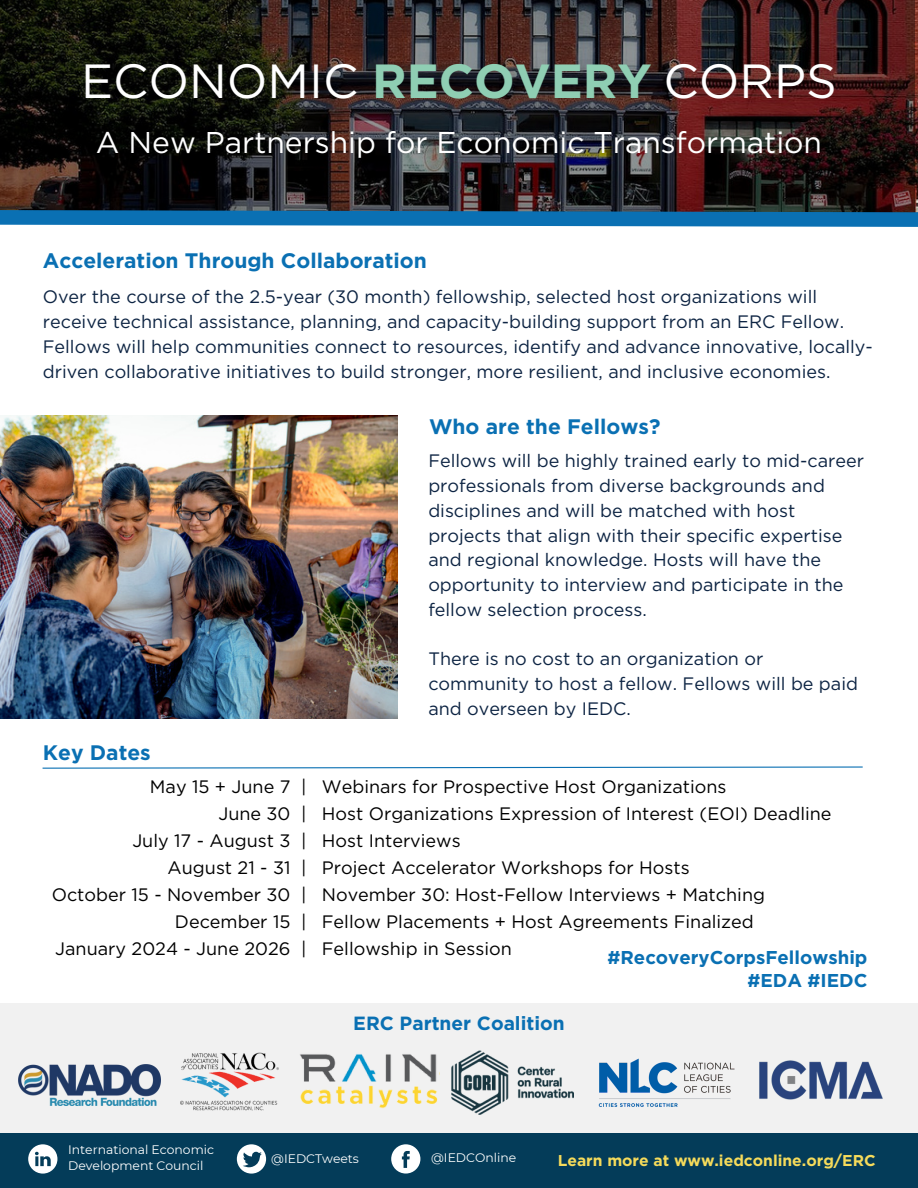
<style>
.page{position:relative;width:918px;height:1188px;background:#fff}
.page>*{position:absolute;margin:0;border:0;box-sizing:border-box;transform-origin:0 0}
.t1{font:47.85px "Gotham";color:#fff}
.t2{font:30px "Gotham";color:#fff}
.t3{font:700 21px "Gotham";color:#0a70b3}
.t4{font:700 19.05px "Gotham";color:#0a70b3}
.t5{font:700 18.6px/23px "Gotham";color:#0a70b3;text-align:right}
.t6{font:18px/24.8px "Gotham";color:#0d2443}
.t7{font:18px "Gotham";color:#000}
.t8{font:700 15.75px "Gotham";color:#f6db5b}
.t9{font:12.3px/15.3px "Montserrat";color:#fff}
.s1{font-weight:700;color:#8fceb3}
</style>
<div class="page">
<img style="left:0;top:416px;width:397px;height:302px">
<div style="left:0;top:1004px;width:918px;height:129px;background:#f1f1f1"></div>
<div style="left:0;top:1133px;width:918px;height:55px;background:#043c59"></div>
<svg style="left:391px;top:1144px;width:29px;height:30px"></svg>
<svg style="left:237px;top:1144px;width:29px;height:30px"></svg>
<svg style="left:28px;top:1144px;width:29px;height:30px"></svg>
<img style="left:180px;top:1052px;width:99px;height:59px">
<img style="left:452px;top:1051px;width:121px;height:64px">
<img style="left:19px;top:1064px;width:142px;height:42px">
<img style="left:598px;top:1058px;width:137px;height:49px">
<img style="left:759px;top:1060px;width:124px;height:40px">
<img style="left:300px;top:1054px;width:140px;height:54px">
<svg style="left:0;top:0;width:915px;height:203px;background:#2a1e1d"></svg>
<svg style="left:0;top:203px;width:918px;height:24px;background:#235f89"></svg>
<svg style="left:42px;top:766px;width:821px;height:3px"></svg>
<p class="t1" style="left:81px;top:60px;width:757px">ECONOMIC <span class="s1">RECOVERY</span> CORPS</p>
<p class="t2" style="left:96px;top:129px;width:728px">A New Partnership for Economic Transformation</p>
<p class="t3" style="left:43px;top:251px;width:386px">Acceleration Through Collaboration</p>
<p class="t6" style="left:43px;top:286px;width:832px">Over the course of the 2.5-year (30 month) fellowship, selected host organizations will receive technical assistance, planning, and capacity-building support from an ERC Fellow.<br>Fellows will help communities connect to resources, identify and advance innovative, locally&shy;driven collaborative initiatives to build stronger, more resilient, and inclusive economies.</p>
<p class="t3" style="left:43px;top:743px;width:110px">Key Dates</p>
<p class="t7" style="left:150px;top:778px;width:158px">May 15 + June 7 |</p>
<p class="t7" style="left:218px;top:805px;width:90px">June 30 |</p>
<p class="t7" style="left:132px;top:832px;width:176px">July 17 - August 3 |</p>
<p class="t7" style="left:168px;top:859px;width:141px">August 21 - 31 |</p>
<p class="t7" style="left:52px;top:886px;width:257px">October 15 - November 30 |</p>
<p class="t7" style="left:175px;top:913px;width:133px">December 15 |</p>
<p class="t7" style="left:55px;top:940px;width:253px">January 2024 - June 2026 |</p>
<p class="t3" style="left:429px;top:417px;width:233px">Who are the Fellows?</p>
<p class="t6" style="left:428px;top:450px;width:437px">Fellows will be highly trained early to mid-career professionals from diverse backgrounds and disciplines and will be matched with host projects that align with their specific expertise and regional knowledge. Hosts will have the opportunity to interview and participate in the fellow selection process.</p>
<p class="t6" style="left:428px;top:648px;width:431px">There is no cost to an organization or community to host a fellow. Fellows will be paid and overseen by IEDC.</p>
<p class="t7" style="left:322px;top:778px;width:406px">Webinars for Prospective Host Organizations</p>
<p class="t7" style="left:322px;top:805px;width:511px">Host Organizations Expression of Interest (EOI) Deadline</p>
<p class="t7" style="left:322px;top:832px;width:140px">Host Interviews</p>
<p class="t7" style="left:322px;top:859px;width:369px">Project Accelerator Workshops for Hosts</p>
<p class="t7" style="left:322px;top:886px;width:445px">November 30: Host-Fellow Interviews + Matching</p>
<p class="t7" style="left:322px;top:913px;width:434px">Fellow Placements + Host Agreements Finalized</p>
<p class="t7" style="left:322px;top:940px;width:191px">Fellowship in Session</p>
<p class="t5" style="left:608px;top:947px;width:261px">#RecoveryCorpsFellowship #EDA #IEDC</p>
<p class="t4" style="left:353px;top:1015px;width:213px">ERC Partner Coalition</p>
<p class="t9" style="left:68px;top:1142px;width:147px">International Economic<br>Development Council</p>
<p class="t9" style="left:271px;top:1151px;width:89px">@IEDCTweets</p>
<p class="t9" style="left:431px;top:1150px;width:87px">@IEDCOnline</p>
<p class="t8" style="left:558px;top:1154px;width:319px">Learn more at www.iedconline.org/ERC</p>
</div>
